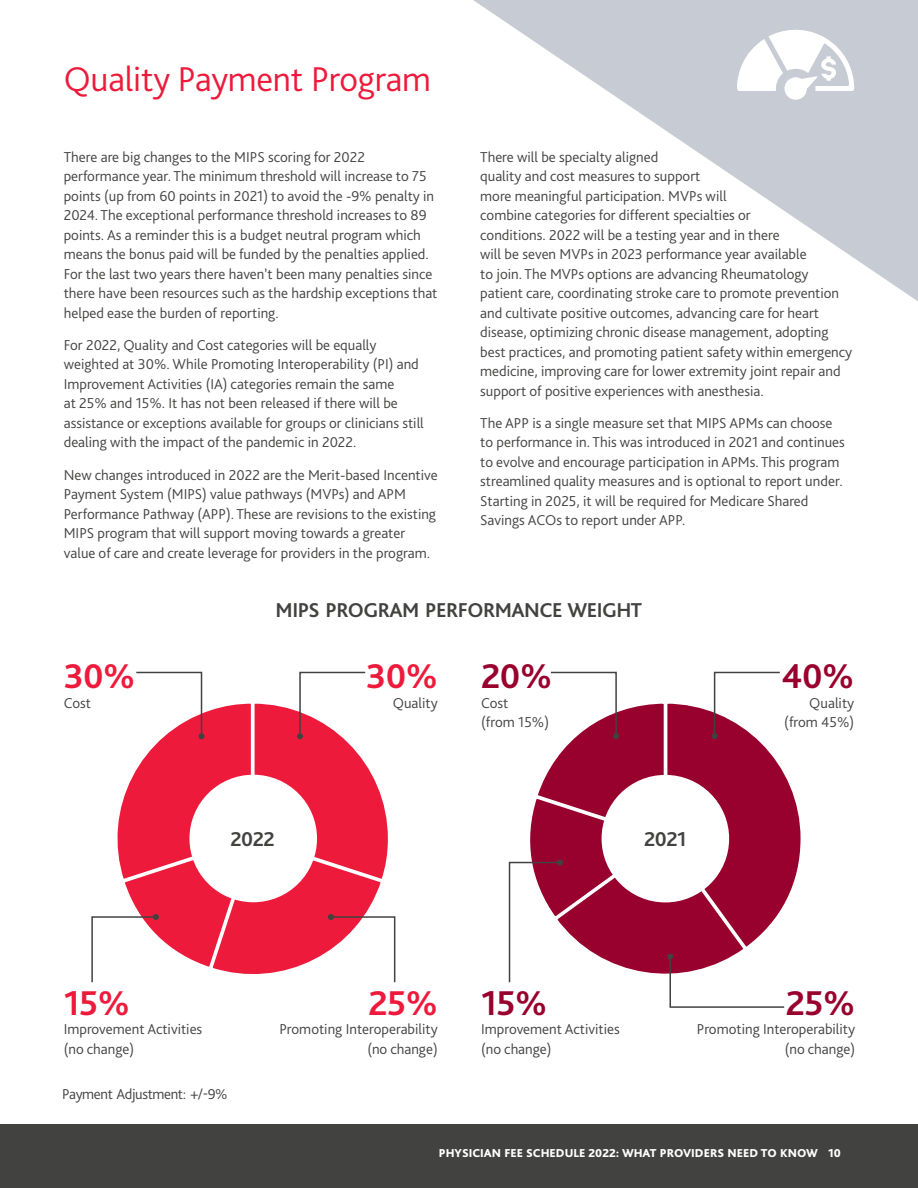
<style>
.page{position:relative;width:918px;height:1188px;background:#fff}
.page>*{position:absolute;margin:0;border:0;box-sizing:border-box;transform-origin:0 0}
.t1{font:300 36px "Bliss Pro";letter-spacing:-.005em;color:#ed1a3b}
.t2{font:700 36px "Bliss Pro";color:#98002e}
.t3{font:700 36px "Bliss Pro";color:#ed1a3b}
.t4{font:700 21px "Bliss Pro";letter-spacing:-.025em;color:#424241}
.t5{font:300 15px/19.5px "Bliss Pro";color:#424241}
.t6{font:300 15px "Bliss Pro";letter-spacing:-.025em;color:#424241}
.t7{font:800 12px "Bliss Pro";color:#fff}
</style>
<div class="page">
<svg style="left:473px;top:0;width:445px;height:301px"></svg>
<svg style="left:91px;top:671px;width:305px;height:312px"></svg>
<svg style="left:508px;top:671px;width:293px;height:337px"></svg>
<svg style="left:737px;top:25px;width:117px;height:75px"></svg>
<div style="left:0;top:1124px;width:918px;height:64px;background:#424241"></div>
<h1 class="t1" style="left:64px;top:57px;width:369px">Quality Payment Program</h1>
<p class="t5" style="left:64px;top:147px;width:375px">There are big changes to the MIPS scoring for 2022 performance year. The minimum threshold will increase to 75 points (up from 60 points in 2021) to avoid the -9% penalty in 2024. The exceptional performance threshold increases to 89 points. As a reminder this is a budget neutral program which means the bonus paid will be funded by the penalties applied.<br>For the last two years there haven’t been many penalties since there have been resources such as the hardship exceptions that helped ease the burden of reporting.</p>
<p class="t5" style="left:64px;top:335px;width:362px">For 2022, Quality and Cost categories will be equally weighted at 30%. While Promoting Interoperability (PI) and Improvement Activities (IA) categories remain the same<br>at 25% and 15%. It has not been released if there will be assistance or exceptions available for groups or clinicians still dealing with the impact of the pandemic in 2022.</p>
<p class="t5" style="left:64px;top:465px;width:375px">New changes introduced in 2022 are the Merit-based Incentive Payment System (MIPS) value pathways (MVPs) and APM Performance Pathway (APP). These are revisions to the existing MIPS program that will support moving towards a greater value of care and create leverage for providers in the program.</p>
<p class="t5" style="left:480px;top:147px;width:374px">There will be specialty aligned<br>quality and cost measures to support<br>more meaningful participation. MVPs will<br>combine categories for different specialties or<br>conditions. 2022 will be a testing year and in there<br>will be seven MVPs in 2023 performance year available<br>to join. The MVPs options are advancing Rheumatology patient care, coordinating stroke care to promote prevention and cultivate positive outcomes, advancing care for heart disease, optimizing chronic disease management, adopting best practices, and promoting patient safety within emergency medicine, improving care for lower extremity joint repair and support of positive experiences with anesthesia.</p>
<p class="t5" style="left:480px;top:413px;width:366px">The APP is a single measure set that MIPS APMs can choose to performance in. This was introduced in 2021 and continues to evolve and encourage participation in APMs. This program streamlined quality measures and is optional to report under.<br>Starting in 2025, it will be required for Medicare Shared Savings ACOs to report under APP.</p>
<h1 class="t3" style="left:64px;top:654px;width:73px">30%</h1>
<p class="t5" style="left:64px;top:692px;width:29px">Cost</p>
<h2 class="t4" style="left:276px;top:597px;width:368px">MIPS PROGRAM PERFORMANCE WEIGHT</h2>
<h2 class="t4" style="left:231px;top:826px;width:46px">2022</h2>
<h1 class="t3" style="left:366px;top:654px;width:73px">30%</h1>
<p class="t5" style="left:393px;top:692px;width:46px">Quality</p>
<h1 class="t2" style="left:481px;top:654px;width:72px">20%</h1>
<p class="t5" style="left:481px;top:692px;width:69px">Cost<br>(from 15%)</p>
<h2 class="t4" style="left:644px;top:826px;width:44px">2021</h2>
<h1 class="t2" style="left:782px;top:654px;width:74px">40%</h1>
<p class="t5" style="left:784px;top:692px;width:71px;text-align:right">Quality (from 45%)</p>
<h1 class="t3" style="left:64px;top:981px;width:67px">15%</h1>
<p class="t5" style="left:64px;top:1019px;width:140px">Improvement Activities (no change)</p>
<p class="t6" style="left:62px;top:1084px;width:167px">Payment Adjustment: +/-9%</p>
<h1 class="t3" style="left:368px;top:981px;width:71px">25%</h1>
<p class="t5" style="left:279px;top:1019px;width:160px;text-align:right">Promoting Interoperability (no change)</p>
<h1 class="t2" style="left:481px;top:981px;width:67px">15%</h1>
<p class="t5" style="left:481px;top:1019px;width:140px">Improvement Activities (no change)</p>
<h1 class="t2" style="left:786px;top:981px;width:71px">25%</h1>
<p class="t5" style="left:697px;top:1019px;width:160px;text-align:right">Promoting Interoperability (no change)</p>
<p class="t7" style="left:439px;top:1146px;width:403px">PHYSICIAN FEE SCHEDULE 2022: WHAT PROVIDERS NEED TO KNOW 10</p>
</div>
